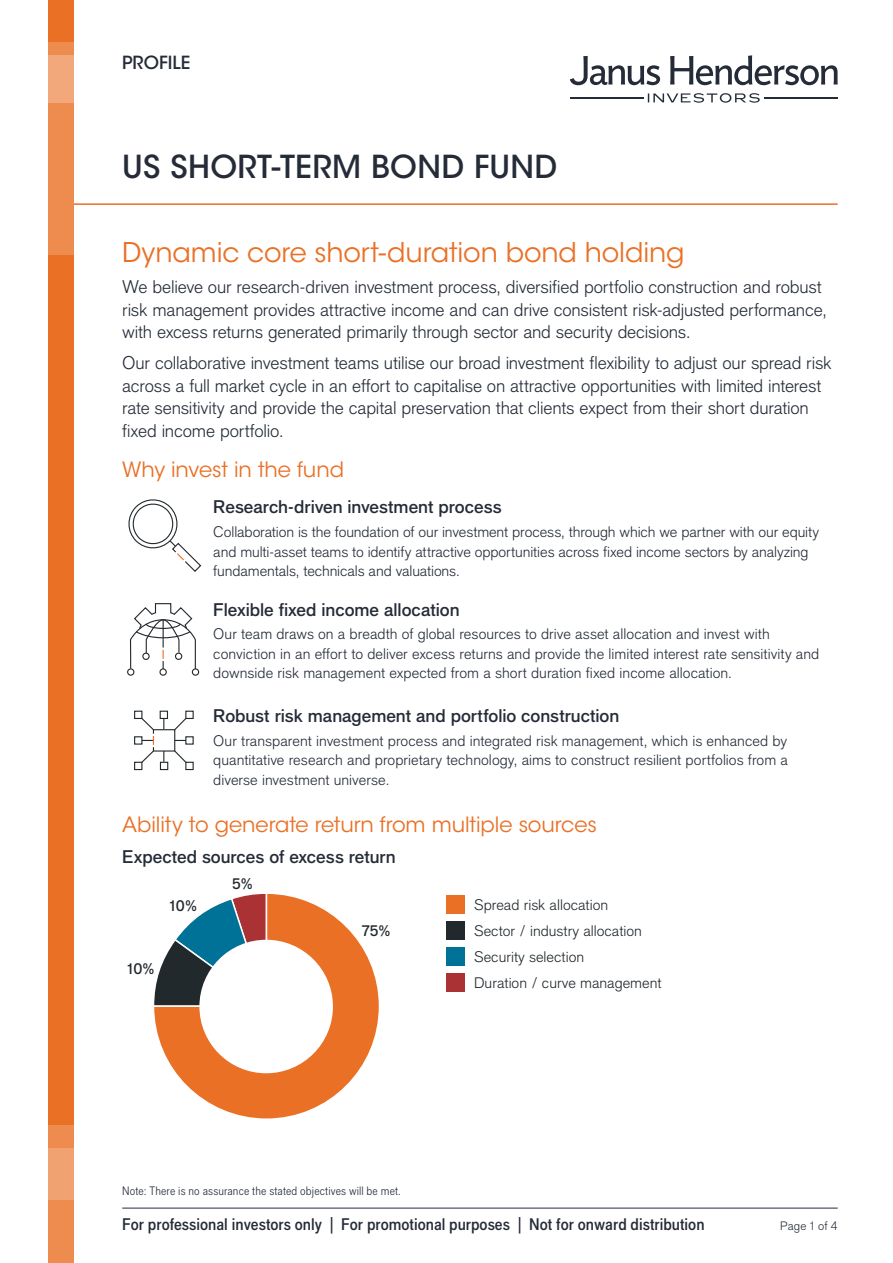
<style>
.page{position:relative;width:893px;height:1263px;background:#fff}
.page>*{position:absolute;margin:0;border:0;box-sizing:border-box;transform-origin:0 0}
.T1_Slate{font:500 31.5px "ITC Avant Garde Std";letter-spacing:.01em;color:#252c38}
.H1_Tangerine{font:27px "ITC Avant Garde Std";letter-spacing:-.005em;color:#ea7025}
.H1_Tangerine-2{font:21px "ITC Avant Garde Std";letter-spacing:-.005em;color:#ea7025}
.H2_Dark_Slate{font:300 18px/22.5px "Applied Sans Pro";letter-spacing:-.01em;color:#252c38}
.H2_Dark_Slate-2{font:500 18px "Applied Sans Pro";color:#252c38}
.Piece_Type{font:500 18px "ITC Avant Garde Std";color:#252c38}
.Disclosure_2{font:500 condensed 16.5px "Applied Sans Pro";color:#252c38}
.H2_Dark_Slate-3{font:300 15px/19.5px "Applied Sans Pro";color:#252c38}
.t1{font:300 15px "Applied Sans Pro";color:#22292d}
.t2{font:500 15px "Applied Sans Pro";color:#22292d}
.Disclosure_1{font:300 condensed 12px "Applied Sans Pro";letter-spacing:.01em;color:#252c38}
.t3{font:300 12px "Applied Sans Pro";letter-spacing:.005em;color:#252c38}
</style>
<div class="page">
<hr style="left:122px;top:1208px;width:716px;height:1px;background:#252c38">
<hr style="left:74px;top:203px;width:764px;height:2px;background:#ea7025">
<svg style="left:648px;top:93px;width:112px;height:10px"></svg>
<hr style="left:764px;top:97px;width:74px;height:1px;background:#252c38">
<hr style="left:570px;top:97px;width:74px;height:1px;background:#252c38">
<svg style="left:570px;top:55px;width:268px;height:30px"></svg>
<div style="left:48px;top:0;width:26px;height:1263px;background:#ea7025"></div>
<div style="left:48px;top:1149px;width:26px;height:114px;background:#ee8c4f"></div>
<div style="left:48px;top:43px;width:26px;height:212px;background:#ee8c4f"></div>
<div style="left:48px;top:55px;width:26px;height:48px;background:#f2a87a"></div>
<svg style="left:48px;top:1126px;width:26px;height:74px;background:#f09b66"></svg>
<svg style="left:154px;top:894px;width:225px;height:225px"></svg>
<div style="left:199px;top:940px;width:134px;height:133px;background:#fff;border-radius:50%"></div>
<div style="left:446px;top:895px;width:19px;height:19px;background:#ea7025"></div>
<div style="left:446px;top:921px;width:19px;height:19px;background:#22292d"></div>
<div style="left:446px;top:948px;width:19px;height:18px;background:#007298"></div>
<div style="left:446px;top:974px;width:19px;height:18px;background:#aa3134"></div>
<svg style="left:128px;top:499px;width:74px;height:73px"></svg>
<div style="left:127px;top:668px;width:7px;height:8px;border:1px solid #22292d;border-radius:50%"></div>
<div style="left:192px;top:668px;width:7px;height:8px;border:1px solid #22292d;border-radius:50%"></div>
<div style="left:159px;top:668px;width:8px;height:8px;border:1px solid #22292d;border-radius:50%"></div>
<svg style="left:129px;top:603px;width:67px;height:67px"></svg>
<div style="left:185px;top:736px;width:9px;height:9px;border:1px solid #22292d"></div>
<div style="left:160px;top:711px;width:8px;height:8px;border:1px solid #22292d"></div>
<div style="left:134px;top:711px;width:8px;height:8px;border:1px solid #22292d"></div>
<div style="left:185px;top:711px;width:9px;height:8px;border:1px solid #22292d"></div>
<div style="left:134px;top:762px;width:8px;height:8px;border:1px solid #22292d"></div>
<div style="left:185px;top:762px;width:9px;height:8px;border:1px solid #22292d"></div>
<div style="left:160px;top:762px;width:8px;height:8px;border:1px solid #22292d"></div>
<div style="left:134px;top:736px;width:8px;height:9px;border:1px solid #22292d"></div>
<svg style="left:140px;top:717px;width:47px;height:47px"></svg>
<p class="Piece_Type" style="left:122px;top:51px;width:70px">PROFILE</p>
<p class="T1_Slate" style="left:122px;top:147px;width:436px">US SHORT-TERM BOND FUND</p>
<p class="H1_Tangerine" style="left:122px;top:236px;width:564px">Dynamic core short-duration bond holding</p>
<p class="H2_Dark_Slate" style="left:122px;top:276px;width:706px">We believe our research-driven investment process, diversified portfolio construction and robust risk management provides attractive income and can drive consistent risk-adjusted performance, with excess returns generated primarily through sector and security decisions.</p>
<p class="H2_Dark_Slate" style="left:122px;top:352px;width:711px">Our collaborative investment teams utilise our broad investment flexibility to adjust our spread risk across a full market cycle in an effort to capitalise on attractive opportunities with limited interest rate sensitivity and provide the capital preservation that clients expect from their short duration fixed income portfolio.</p>
<p class="H1_Tangerine-2" style="left:122px;top:456px;width:223px">Why invest in the fund</p>
<p class="H2_Dark_Slate-2" style="left:213px;top:496px;width:290px">Research-driven investment process</p>
<p class="H2_Dark_Slate-3" style="left:213px;top:522px;width:607px">Collaboration is the foundation of our investment process, through which we partner with our equity and multi-asset teams to identify attractive opportunities across fixed income sectors by analyzing fundamentals, technicals and valuations.</p>
<p class="H2_Dark_Slate-2" style="left:213px;top:598px;width:248px">Flexible fixed income allocation</p>
<p class="H2_Dark_Slate-3" style="left:213px;top:624px;width:608px">Our team draws on a breadth of global resources to drive asset allocation and invest with conviction in an effort to deliver excess returns and provide the limited interest rate sensitivity and downside risk management expected from a short duration fixed income allocation.</p>
<p class="H2_Dark_Slate-2" style="left:213px;top:705px;width:408px">Robust risk management and portfolio construction</p>
<p class="H2_Dark_Slate-3" style="left:213px;top:731px;width:576px;text-align:justify">Our transparent investment process and integrated risk management, which is enhanced by quantitative research and proprietary technology, aims to construct resilient portfolios from a diverse investment universe.</p>
<p class="H1_Tangerine-2" style="left:122px;top:811px;width:476px">Ability to generate return from multiple sources</p>
<p class="H2_Dark_Slate-2" style="left:122px;top:846px;width:275px">Expected sources of excess return</p>
<p class="t2" style="left:170px;top:896px;width:29px">10%</p>
<p class="t2" style="left:127px;top:959px;width:29px">10%</p>
<p class="t2" style="left:232px;top:875px;width:22px">5%</p>
<p class="t2" style="left:362px;top:922px;width:30px">75%</p>
<p class="t1" style="left:474px;top:896px;width:136px">Spread risk allocation</p>
<p class="t1" style="left:474px;top:922px;width:169px">Sector / industry allocation</p>
<p class="t1" style="left:474px;top:948px;width:112px">Security selection</p>
<p class="t1" style="left:474px;top:974px;width:189px">Duration / curve management</p>
<p class="Disclosure_1" style="left:122px;top:1184px;width:280px">Note: There is no assurance the stated objectives will be met.</p>
<p class="Disclosure_2" style="left:122px;top:1214px;width:584px">For professional investors only | For promotional purposes | Not for onward distribution</p>
<p class="t3" style="left:780px;top:1219px;width:59px">Page 1 of 4</p>
</div>
